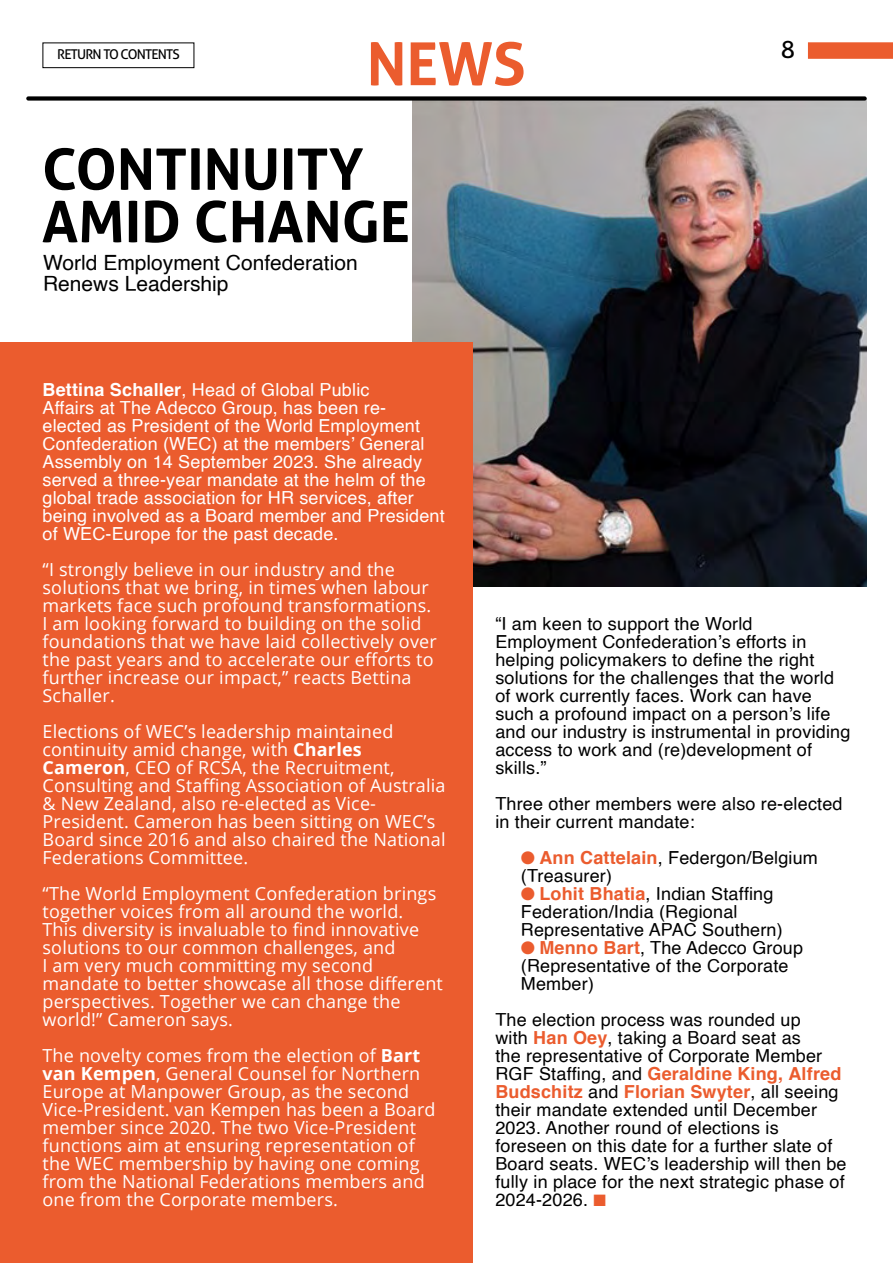
<style>
.page{position:relative;width:893px;height:1263px;background:#fff}
.page>*{position:absolute;margin:0;border:0;box-sizing:border-box;transform-origin:0 0}
.t1{font:700 59.55px "Aller";color:#eb5c2e}
.t2{font:700 57px/52.5px "Aller";color:#000}
.t3{font:24px "Aller";color:#000}
.t4{font:21px/21px "Helvetica";color:#000}
.Body_Copy_GR{font:18px/18px "Open Sans";letter-spacing:.01em;color:#fff}
.Body_Copy_GR-2{font:18px/18px "Helvetica";letter-spacing:.01em;color:#000}
.Body_Copy_GR-3{font:18px/18px "Helvetica";letter-spacing:.01em;color:#fff}
.t5{font:13.5px "Aller";letter-spacing:-.06em;color:#000}
.s1{font-weight:700}
.s2{color:#eb5c2e}
.s3{font-weight:700;color:#eb5c2e}
</style>
<div class="page">
<img style="left:412px;top:100px;width:455px;height:487px">
<div style="left:808px;top:42px;width:85px;height:17px;background:#eb5c2e"></div>
<div style="left:43px;top:43px;width:151px;height:25px;border:1px solid #000"></div>
<div style="left:0;top:342px;width:472px;height:921px;background:#eb5c2e"></div>
<div style="left:26px;top:96px;width:841px;height:5px;background:#000;border-radius:2px"></div>
<p class="t5" style="left:57px;top:46px;width:124px">RETURN TO CONTENTS</p>
<p class="t1" style="left:367px;top:27px;width:160px">NEWS</p>
<p class="t2" style="left:42px;top:143px;width:369px">CONTINUITY<br>AMID CHANGE</p>
<p class="t4" style="left:43px;top:253px;width:316px">World Employment Confederation<br>Renews Leadership</p>
<p class="t3" style="left:781px;top:35px;width:16px">8</p>
<p class="Body_Copy_GR-3" style="left:43px;top:381px;width:404px"><span class="s1">Bettina Schaller</span>, Head of Global Public<br>Affairs at The Adecco Group, has been re&shy;elected as President of the World Employment Confederation (WEC) at the members’ General Assembly on 14 September 2023. She already served a three-year mandate at the helm of the global trade association for HR services, after being involved as a Board member and President of WEC-Europe for the past decade.</p>
<p class="Body_Copy_GR" style="left:43px;top:560px;width:396px">“I strongly believe in our industry and the solutions that we bring, in times when labour markets face such profound transformations.<br>I am looking forward to building on the solid foundations that we have laid collectively over the past years and to accelerate our efforts to further increase our impact,” reacts Bettina Schaller.</p>
<p class="Body_Copy_GR" style="left:43px;top:722px;width:405px">Elections of WEC’s leadership maintained continuity amid change, with <span class="s1">Charles Cameron</span>, CEO of RCSA, the Recruitment, Consulting and Staffing Association of Australia &amp; New Zealand, also re-elected as Vice-President. Cameron has been sitting on WEC’s Board since 2016 and also chaired the National Federations Committee.</p>
<p class="Body_Copy_GR" style="left:43px;top:884px;width:402px">“The World Employment Confederation brings together voices from all around the world.<br>This diversity is invaluable to find innovative solutions to our common challenges, and<br>I am very much committing my second mandate to better showcase all those different perspectives. Together we can change the world!” Cameron says.</p>
<p class="Body_Copy_GR" style="left:43px;top:1046px;width:395px">The novelty comes from the election of <span class="s1">Bart van Kempen</span>, General Counsel for Northern Europe at Manpower Group, as the second Vice-President. van Kempen has been a Board member since 2020. The two Vice-President functions aim at ensuring representation of the WEC membership by having one coming from the National Federations members and one from the Corporate members.</p>
<p class="Body_Copy_GR-2" style="left:495px;top:615px;width:356px">“I am keen to support the World Employment Confederation’s efforts in helping policymakers to define the right solutions for the challenges that the world of work currently faces. Work can have such a profound impact on a person’s life and our industry is instrumental in providing access to work and (re)development of skills.”</p>
<p class="Body_Copy_GR-2" style="left:495px;top:795px;width:349px">Three other members were also re-elected in their current mandate:</p>
<p class="Body_Copy_GR-2" style="left:521px;top:849px;width:298px"><span class="s2">●</span> <span class="s3">Ann Cattelain</span>, Federgon/Belgium (Treasurer)</p>
<p class="Body_Copy_GR-2" style="left:521px;top:885px;width:263px"><span class="s2">●</span> <span class="s3">Lohit Bhatia</span>, Indian Staffing<br>Federation/India (Regional<br>Representative APAC Southern)</p>
<p class="Body_Copy_GR-2" style="left:521px;top:939px;width:284px"><span class="s2">●</span> <span class="s3">Menno Bart</span>, The Adecco Group (Representative of the Corporate<br>Member)</p>
<p class="Body_Copy_GR-2" style="left:495px;top:1011px;width:353px">The election process was rounded up<br>with <span class="s3">Han Oey</span>, taking a Board seat as<br>the representative of Corporate Member RGF Staffing, and <span class="s3">Geraldine King, Alfred Budschitz</span> and <span class="s3">Florian Swyter</span>, all seeing their mandate extended until December 2023. Another round of elections is foreseen on this date for a further slate of Board seats. WEC’s leadership will then be fully in place for the next strategic phase of 2024-2026. <span class="s2">■</span></p>
</div>
